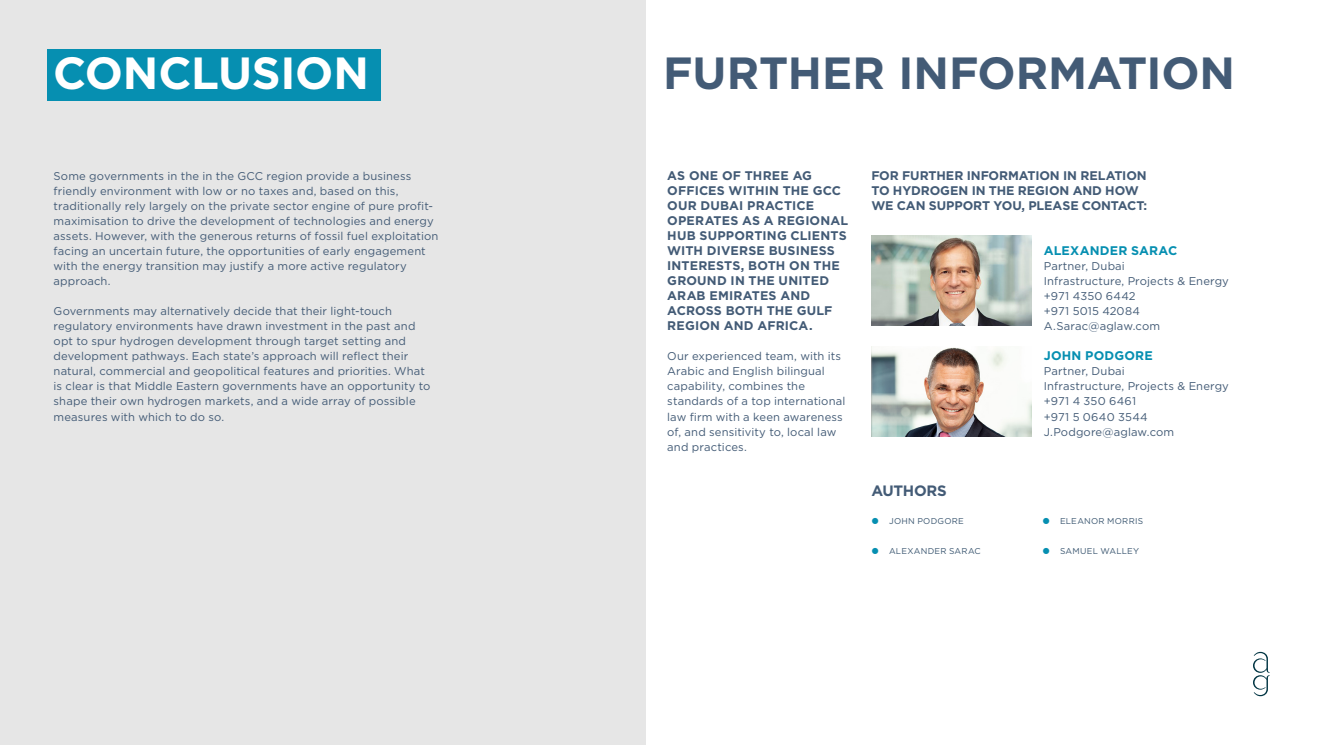
<style>
.page{position:relative;width:1323px;height:745px;background:#fff}
.page>*{position:absolute;margin:0;border:0;box-sizing:border-box;transform-origin:0 0}
.G_Section_heading{font:700 45px "Gotham";letter-spacing:-.005em;color:#435b76}
.G_Section_heading-2{font:700 45px "Gotham";letter-spacing:-.005em;color:#fff}
.G_Heading_2{font:700 15px "Gotham";letter-spacing:-.02em;color:#435b76}
.G_Paragraph{font:700 12.5px/15px "Gotham";letter-spacing:.015em;color:#435b76}
.G_Heading_3{font:700 12.5px/15px "Gotham";letter-spacing:-.005em;color:#435b76}
.G_Contact_name{font:700 12.5px "Gotham";letter-spacing:.015em;color:#068fb1}
.G_Paragraph-2{font:11.25px/15px "Gotham";letter-spacing:.01em;color:#435b76}
.G_Role___details{font:11.25px "Gotham";letter-spacing:.01em;color:#435b76}
.G_Role___details-2{font:11.25px "Gotham";letter-spacing:.03em;color:#435b76}
.t1{font:8.5px "Gotham";letter-spacing:.03em;color:#3a5670}
</style>
<div class="page">
<div style="left:0;top:0;width:645px;height:744px;background:#e6e6e6"></div>
<div style="left:47px;top:49px;width:333px;height:51px;background:#068fb1"></div>
<svg style="left:1253px;top:651px;width:17px;height:44px"></svg>
<img style="left:871px;top:236px;width:161px;height:89px">
<img style="left:871px;top:346px;width:161px;height:90px">
<p class="G_Section_heading-2" style="left:53px;top:43px;width:317px">CONCLUSION</p>
<p class="G_Paragraph-2" style="left:54px;top:168px;width:386px">Some governments in the in the GCC region provide a business friendly environment with low or no taxes and, based on this, traditionally rely largely on the private sector engine of pure profit&shy;maximisation to drive the development of technologies and energy assets. However, with the generous returns of fossil fuel exploitation facing an uncertain future, the opportunities of early engagement with the energy transition may justify a more active regulatory approach.</p>
<p class="G_Paragraph-2" style="left:54px;top:303px;width:378px">Governments may alternatively decide that their light-touch regulatory environments have drawn investment in the past and opt to spur hydrogen development through target setting and development pathways. Each state’s approach will reflect their natural, commercial and geopolitical features and priorities. What is clear is that Middle Eastern governments have an opportunity to shape their own hydrogen markets, and a wide array of possible measures with which to do so.</p>
<p class="G_Section_heading" style="left:663px;top:43px;width:573px">FURTHER INFORMATION</p>
<p class="G_Paragraph" style="left:667px;top:168px;width:182px">AS ONE OF THREE AG<br>OFFICES WITHIN THE GCC<br>OUR DUBAI PRACTICE<br>OPERATES AS A REGIONAL<br>HUB SUPPORTING CLIENTS<br>WITH DIVERSE BUSINESS<br>INTERESTS, BOTH ON THE<br>GROUND IN THE UNITED<br>ARAB EMIRATES AND<br>ACROSS BOTH THE GULF<br>REGION AND AFRICA.</p>
<p class="G_Paragraph-2" style="left:667px;top:348px;width:180px">Our experienced team, with its<br>Arabic and English bilingual capability, combines the standards of a top international law firm with a keen awareness of, and sensitivity to, local law and practices.</p>
<p class="G_Heading_3" style="left:871px;top:168px;width:277px">FOR FURTHER INFORMATION IN RELATION<br>TO HYDROGEN IN THE REGION AND HOW<br>WE CAN SUPPORT YOU, PLEASE CONTACT:</p>
<p class="G_Contact_name" style="left:1044px;top:242px;width:135px">ALEXANDER SARAC</p>
<p class="G_Role___details" style="left:1044px;top:259px;width:83px">Partner, Dubai</p>
<p class="G_Role___details" style="left:1044px;top:274px;width:187px">Infrastructure, Projects &amp; Energy</p>
<p class="G_Role___details" style="left:1044px;top:289px;width:93px">+971 4350 6442</p>
<p class="G_Role___details" style="left:1044px;top:304px;width:98px">+971 5015 42084</p>
<p class="G_Role___details" style="left:1044px;top:319px;width:118px">A.Sarac@aglaw.com</p>
<p class="G_Contact_name" style="left:1044px;top:347px;width:111px">JOHN PODGORE</p>
<p class="G_Role___details" style="left:1044px;top:364px;width:83px">Partner, Dubai</p>
<p class="G_Role___details" style="left:1044px;top:379px;width:187px">Infrastructure, Projects &amp; Energy</p>
<p class="G_Role___details" style="left:1044px;top:394px;width:94px">+971 4 350 6461</p>
<p class="G_Role___details-2" style="left:1044px;top:409px;width:106px">+971 5 0640 3544</p>
<p class="G_Role___details" style="left:1044px;top:424px;width:132px">J.Podgore@aglaw.com</p>
<p class="G_Heading_2" style="left:871px;top:480px;width:77px">AUTHORS</p>
<p class="t1" style="left:889px;top:515px;width:76px">JOHN PODGORE</p>
<p class="t1" style="left:889px;top:545px;width:93px">ALEXANDER SARAC</p>
<p class="t1" style="left:1060px;top:515px;width:85px">ELEANOR MORRIS</p>
<p class="t1" style="left:1060px;top:545px;width:81px">SAMUEL WALLEY</p>
</div>
